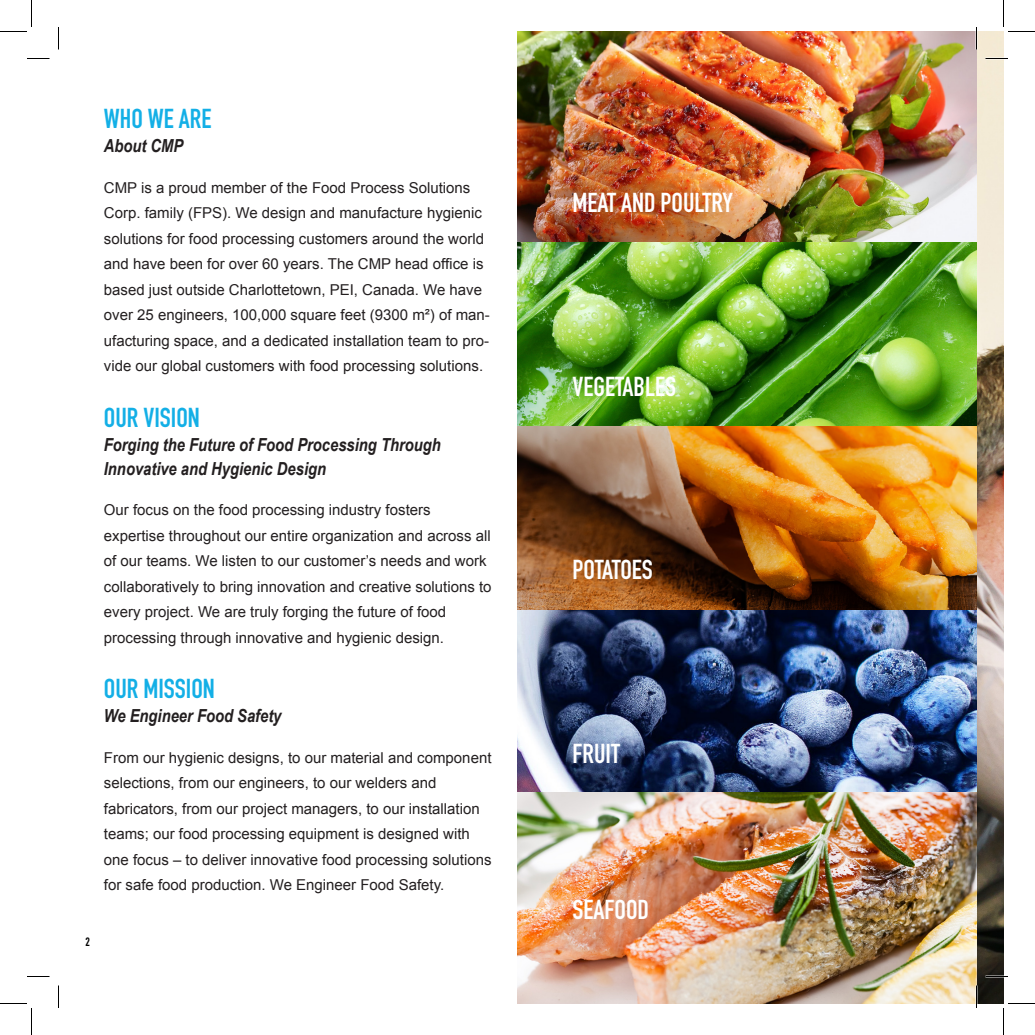
<style>
.page{position:relative;width:1035px;height:1035px;background:#fff}
.page>*{position:absolute;margin:0;border:0;box-sizing:border-box;transform-origin:0 0}
.t1{font:700 27px "DIN Condensed";color:#fff}
.t2{font:700 27px "DIN Condensed";color:#13afe6}
.t3{font:italic 700 18px "Arial Narrow";color:#231f20}
.t4{font:15px/25.5px "Arial";color:#231f20}
.t5{font:700 12px "DIN Condensed";color:#000}
</style>
<div class="page">
<img style="left:518px;top:32px;width:486px;height:972px">
<svg style="left:27px;top:58px;width:23px;height:1px"></svg>
<svg style="left:986px;top:58px;width:22px;height:1px"></svg>
<svg style="left:27px;top:976px;width:23px;height:1px"></svg>
<svg style="left:986px;top:976px;width:22px;height:1px"></svg>
<svg style="left:58px;top:27px;width:1px;height:23px"></svg>
<svg style="left:58px;top:986px;width:1px;height:22px"></svg>
<svg style="left:976px;top:27px;width:1px;height:23px"></svg>
<svg style="left:976px;top:986px;width:1px;height:22px"></svg>
<svg style="left:0;top:0;width:32px;height:32px"></svg>
<svg style="left:0;top:1003px;width:32px;height:32px"></svg>
<svg style="left:1003px;top:0;width:32px;height:32px"></svg>
<svg style="left:1003px;top:1003px;width:32px;height:32px"></svg>
<p class="t2" style="left:104px;top:101px;width:109px">WHO WE ARE</p>
<p class="t3" style="left:104px;top:133px;width:81px">About CMP</p>
<p class="t4" style="left:104px;top:175px;width:388px">CMP is a proud member of the Food Process Solutions Corp. family (FPS). We design and manufacture hygienic solutions for food processing customers around the world and have been for over 60 years. The CMP head office is based just outside Charlottetown, PEI, Canada. We have over 25 engineers, 100,000 square feet (9300 m²) of man&shy;ufacturing space, and a dedicated installation team to pro&shy;vide our global customers with food processing solutions.</p>
<p class="t2" style="left:104px;top:399px;width:97px">OUR VISION</p>
<p class="t3" style="left:104px;top:431px;width:339px">Forging the Future of Food Processing Through</p>
<p class="t3" style="left:104px;top:455px;width:224px">Innovative and Hygienic Design</p>
<p class="t4" style="left:104px;top:498px;width:328px">Our focus on the food processing industry fosters</p>
<p class="t4" style="left:104px;top:523px;width:389px">expertise throughout our entire organization and across all of our teams. We listen to our customer’s needs and work collaboratively to bring innovation and creative solutions to every project. We are truly forging the future of food</p>
<p class="t4" style="left:104px;top:625px;width:342px">processing through innovative and hygienic design.</p>
<p class="t2" style="left:104px;top:671px;width:112px">OUR MISSION</p>
<p class="t3" style="left:104px;top:703px;width:179px">We Engineer Food Safety</p>
<p class="t4" style="left:104px;top:745px;width:389px">From our hygienic designs, to our material and component selections, from our engineers, to our welders and</p>
<p class="t4" style="left:104px;top:796px;width:389px">fabricators, from our project managers, to our installation teams; our food processing equipment is designed with one focus – to deliver innovative food processing solutions for safe food production. We Engineer Food Safety.</p>
<p class="t5" style="left:86px;top:934px;width:6px">2</p>
<p class="t1" style="left:573px;top:184px;width:162px">MEAT AND POULTRY</p>
<p class="t1" style="left:573px;top:368px;width:105px">VEGETABLES</p>
<p class="t1" style="left:573px;top:552px;width:82px">POTATOES</p>
<p class="t1" style="left:573px;top:735px;width:49px">FRUIT</p>
<p class="t1" style="left:573px;top:892px;width:78px">SEAFOOD</p>
</div>
